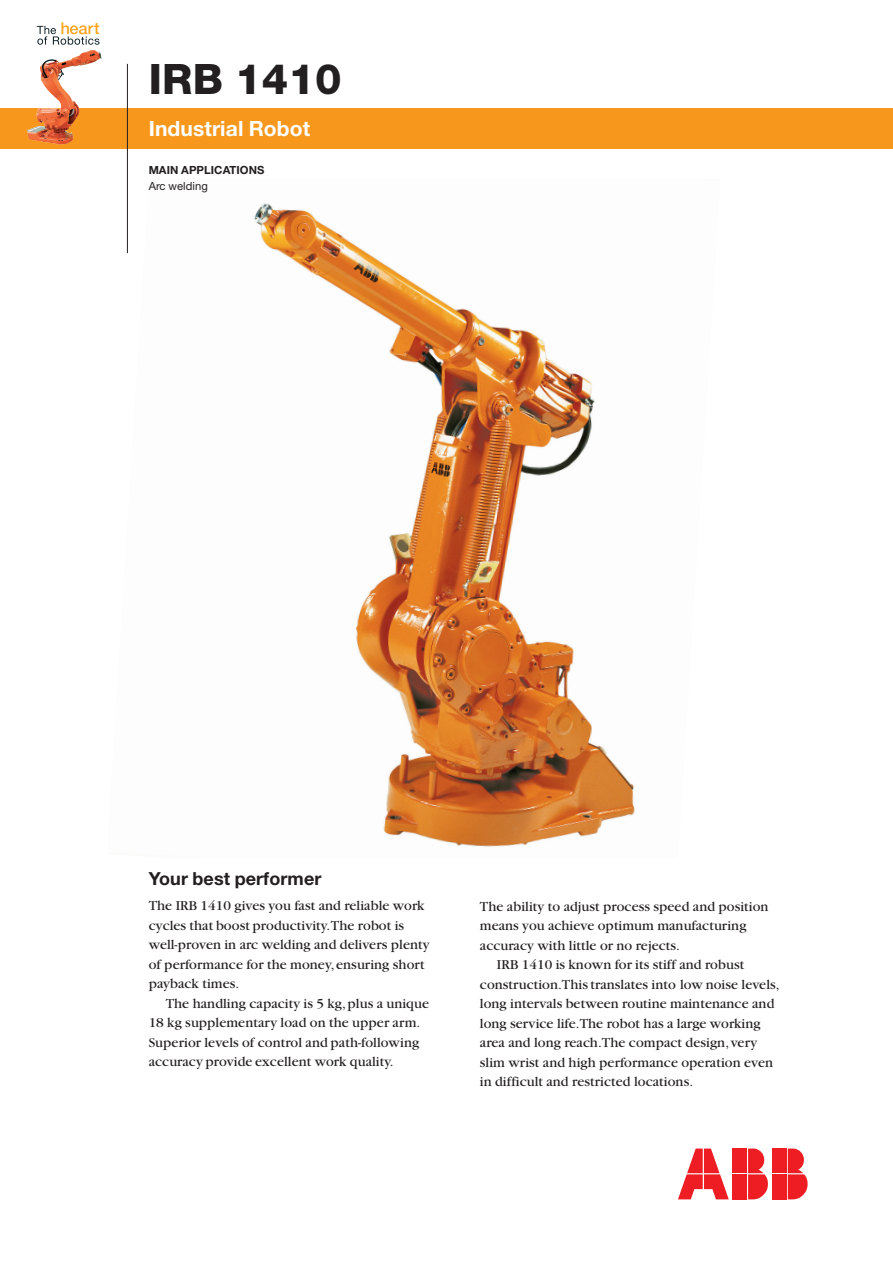
<style>
.page{position:relative;width:893px;height:1263px;background:#fff}
.page>*{position:absolute;margin:0;border:0;box-sizing:border-box;transform-origin:0 0}
.t1{font:800 42px "Helvetica Neue";letter-spacing:.005em;color:#231f20}
.t2{font:700 21px "Helvetica Neue";letter-spacing:.005em;color:#fff}
.t3{font:700 18px "Helvetica Neue";letter-spacing:.005em;color:#231f20}
.t4{font:14.25px/19.5px "Garamond";letter-spacing:.005em;color:#231f20}
.t5{font:700 11.25px "Helvetica Neue";letter-spacing:.005em;color:#231f20}
.t6{font:11.25px "Helvetica Neue";letter-spacing:.005em;color:#231f20}
</style>
<div class="page">
<img style="left:126px;top:179px;width:509px;height:668px">
<div style="left:0;top:109px;width:892px;height:40px;background:#f7981d"></div>
<hr style="left:127px;top:64px;width:1px;height:189px;background:#231f20">
<svg style="left:678px;top:1149px;width:50px;height:50px"></svg>
<div style="left:732px;top:1149px;width:15px;height:24px;background:#ee1d23"></div>
<div style="left:732px;top:1174px;width:15px;height:25px;background:#ee1d23"></div>
<svg style="left:748px;top:1149px;width:19px;height:50px"></svg>
<div style="left:772px;top:1149px;width:14px;height:24px;background:#ee1d23"></div>
<div style="left:772px;top:1174px;width:14px;height:25px;background:#ee1d23"></div>
<svg style="left:787px;top:1149px;width:20px;height:50px"></svg>
<svg style="left:37px;top:22px;width:63px;height:23px"></svg>
<img style="left:27px;top:50px;width:75px;height:82px">
<h1 class="t1" style="left:149px;top:64px;width:194px">IRB 1410</h1>
<h2 class="t2" style="left:149px;top:121px;width:163px">Industrial Robot</h2>
<p class="t5" style="left:149px;top:166px;width:117px">MAIN APPLICATIONS</p>
<p class="t6" style="left:149px;top:182px;width:61px">Arc welding</p>
<p class="t3" style="left:149px;top:872px;width:174px">Your best performer</p>
<p class="t4" style="left:149px;top:898px;width:282px">The IRB 1410 gives you fast and reliable work cycles that boost productivity.The robot is well-proven in arc welding and delivers plenty of performance for the money,ensuring short payback times.</p>
<p class="t4" style="left:149px;top:995px;width:282px;text-indent:17px">The handling capacity is 5 kg,plus a unique 18 kg supplementary load on the upper arm.<br>Superior levels of control and path-following accuracy provide excellent work quality.</p>
<p class="t4" style="left:480px;top:898px;width:290px">The ability to adjust process speed and position</p>
<p class="t4" style="left:480px;top:917px;width:268px">means you achieve optimum manufacturing</p>
<p class="t4" style="left:480px;top:937px;width:201px">accuracy with little or no rejects.</p>
<p class="t4" style="left:497px;top:956px;width:249px">IRB 1410 is known for its stiff and robust</p>
<p class="t4" style="left:480px;top:976px;width:301px">construction.This translates into low noise levels,</p>
<p class="t4" style="left:480px;top:995px;width:296px">long intervals between routine maintenance and</p>
<p class="t4" style="left:480px;top:1015px;width:282px">long service life.The robot has a large working</p>
<p class="t4" style="left:480px;top:1034px;width:279px">area and long reach.The compact design,very</p>
<p class="t4" style="left:480px;top:1054px;width:295px">slim wrist and high performance operation even</p>
<p class="t4" style="left:480px;top:1073px;width:215px">in difficult and restricted locations.</p>
</div>
